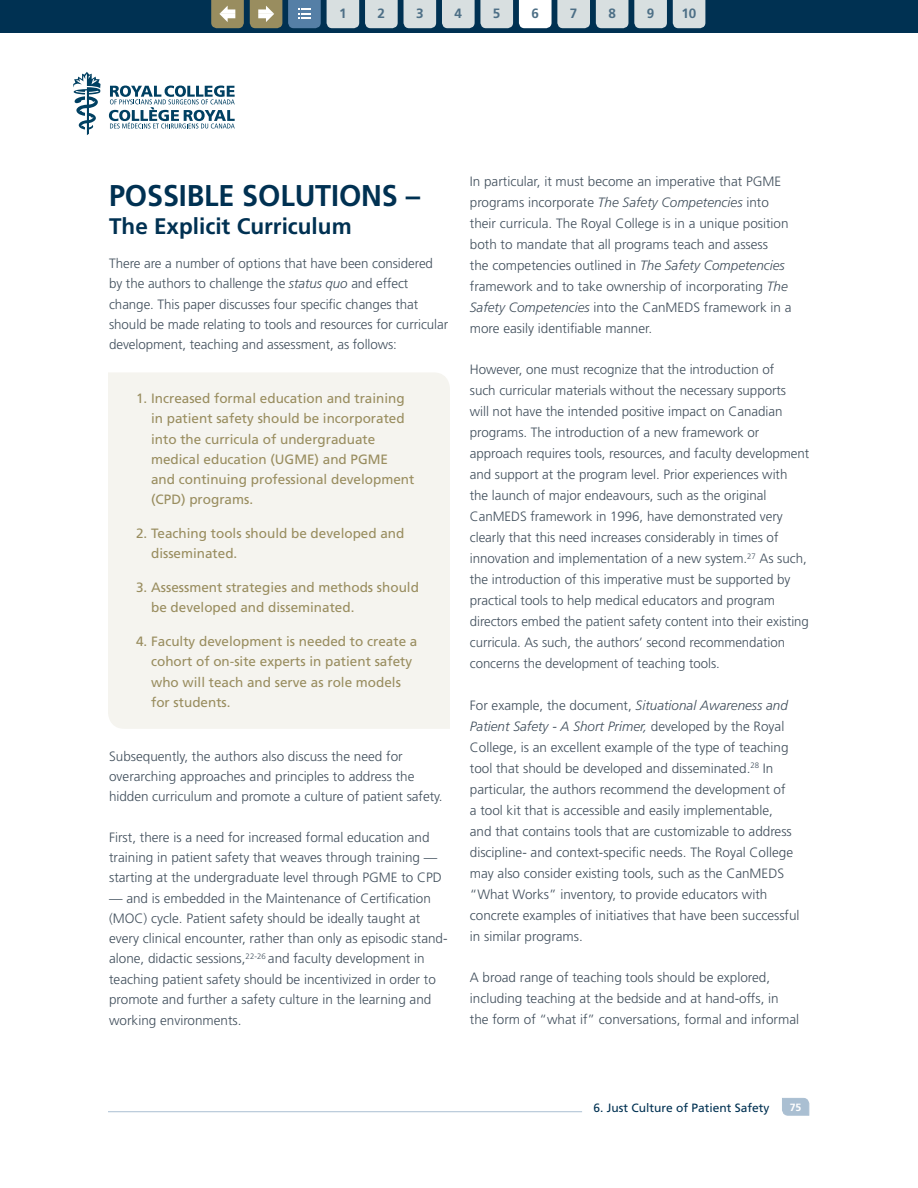
<style>
.page{position:relative;width:918px;height:1188px;background:#fff}
.page>*{position:absolute;margin:0;border:0;box-sizing:border-box;transform-origin:0 0}
.t1{font:700 30px "Frutiger";letter-spacing:-.005em;color:#003152;scale:.96 1}
.t2{font:700 22.5px "Frutiger";color:#003152}
.t3{font:300 13.5px/21px "Frutiger";color:#414f5c}
.t4{font:13.5px/20.2px "Frutiger";color:#998d5f}
.t5{font:700 13.5px "Frutiger";color:#4d6f86}
.t6{font:12px "Frutiger";color:#003152}
.t7{font:700 10.5px "Frutiger";color:#fff}
.s1{font-style:italic}
</style>
<div class="page">
<div style="left:108px;top:373px;width:342px;height:356px;background:#f5f4ef"></div>
<svg style="left:73px;top:72px;width:28px;height:63px"></svg>
<svg style="left:109px;top:86px;width:126px;height:43px"></svg>
<svg style="left:782px;top:1098px;width:27px;height:18px"></svg>
<hr style="left:108px;top:1111px;width:474px;height:1px;background:#aabfd2">
<div style="left:0;top:0;width:918px;height:33px;background:#003152"></div>
<svg style="left:327px;top:0;width:32px;height:28px"></svg>
<svg style="left:365px;top:0;width:33px;height:28px"></svg>
<svg style="left:404px;top:0;width:32px;height:28px"></svg>
<svg style="left:442px;top:0;width:71px;height:28px;background:#c3ced2"></svg>
<svg style="left:519px;top:0;width:71px;height:28px;background:#d5dde0"></svg>
<svg style="left:596px;top:0;width:32px;height:28px"></svg>
<svg style="left:634px;top:0;width:33px;height:28px"></svg>
<svg style="left:673px;top:0;width:32px;height:28px"></svg>
<svg style="left:288px;top:0;width:33px;height:28px"></svg>
<svg style="left:250px;top:0;width:32px;height:28px"></svg>
<svg style="left:211px;top:0;width:33px;height:28px"></svg>
<p class="t5" style="left:339px;top:6px;width:9px">1</p>
<p class="t5" style="left:378px;top:6px;width:9px">2</p>
<p class="t5" style="left:416px;top:6px;width:9px">3</p>
<p class="t5" style="left:455px;top:6px;width:9px">4</p>
<p class="t5" style="left:493px;top:6px;width:9px">5</p>
<p class="t5" style="left:531px;top:6px;width:9px">6</p>
<p class="t5" style="left:570px;top:6px;width:9px">7</p>
<p class="t5" style="left:608px;top:6px;width:9px">8</p>
<p class="t5" style="left:647px;top:6px;width:9px">9</p>
<p class="t5" style="left:681px;top:6px;width:17px">10</p>
<h1 class="t1" style="left:109px;top:178px;width:56px">Possibl</h1>
<h1 class="t1" style="left:219px;top:178px;width:211px">e solutions –</h1>
<h2 class="t2" style="left:109px;top:213px;width:244px">The Explicit Curriculum</h2>
<p class="t3" style="left:109px;top:253px;width:341px;line-height:20.2px">There are a number of options that have been considered by the authors to challenge the <span class="s1">status quo</span> and effect change. This paper discusses four specific changes that should be made relating to tools and resources for curricular development, teaching and assessment, as follows:</p>
<p class="t4" style="left:151px;top:388px;width:265px;text-indent:-15px">1. Increased formal education and training in patient safety should be incorporated into the curricula of undergraduate medical education (UGME) and PGME and continuing professional development (CPD) programs.</p>
<p class="t4" style="left:151px;top:523px;width:255px;text-indent:-15px">2. Teaching tools should be developed and disseminated.</p>
<p class="t4" style="left:151px;top:577px;width:269px;text-indent:-15px">3. Assessment strategies and methods should be developed and disseminated.</p>
<p class="t4" style="left:151px;top:631px;width:268px;text-indent:-15px">4. Faculty development is needed to create a cohort of on-site experts in patient safety who will teach and serve as role models for students.</p>
<p class="t3" style="left:109px;top:746px;width:335px;line-height:20.2px">Subsequently, the authors also discuss the need for overarching approaches and principles to address the hidden curriculum and promote a culture of patient safety.</p>
<p class="t3" style="left:109px;top:827px;width:334px;line-height:20.2px">First, there is a need for increased formal education and training in patient safety that weaves through training — starting at the undergraduate level through PGME to CPD</p>
<p class="t3" style="left:109px;top:888px;width:340px;line-height:20.4px">— and is embedded in the Maintenance of Certification (MOC) cycle. Patient safety should be ideally taught at every clinical encounter, rather than only as episodic stand&shy;alone, didactic sessions,<sup>22-26</sup> and faculty development in teaching patient safety should be incentivized in order to promote and further a safety culture in the learning and working environments.</p>
<p class="t3" style="left:470px;top:171px;width:323px">In particular, it must become an imperative that PGME programs incorporate <span class="s1">The Safety Competencies</span> into their curricula. The Royal College is in a unique position both to mandate that all programs teach and assess<br>the competencies outlined in <span class="s1">The Safety Competencies </span>framework and to take ownership of incorporating <span class="s1">The Safety Competencies</span> into the CanMEDS framework in a more easily identifiable manner.</p>
<p class="t3" style="left:470px;top:359px;width:341px">However, one must recognize that the introduction of<br>such curricular materials without the necessary supports<br>will not have the intended positive impact on Canadian programs. The introduction of a new framework or approach requires tools, resources, and faculty development and support at the program level. Prior experiences with<br>the launch of major endeavours, such as the original CanMEDS framework in 1996, have demonstrated very clearly that this need increases considerably in times of innovation and implementation of a new system.<sup>27</sup> As such, the introduction of this imperative must be supported by practical tools to help medical educators and program directors embed the patient safety content into their existing curricula. As such, the authors’ second recommendation concerns the development of teaching tools.</p>
<p class="t3" style="left:470px;top:694px;width:331px">For example, the document, <span class="s1">Situational Awareness and Patient Safety - A Short Primer,</span> developed by the Royal College, is an excellent example of the type of teaching tool that should be developed and disseminated.<sup>28</sup> In particular, the authors recommend the development of<br>a tool kit that is accessible and easily implementable,<br>and that contains tools that are customizable to address discipline- and context-specific needs. The Royal College may also consider existing tools, such as the CanMEDS “What Works” inventory, to provide educators with concrete examples of initiatives that have been successful in similar programs.</p>
<p class="t3" style="left:470px;top:967px;width:331px">A broad range of teaching tools should be explored, including teaching at the bedside and at hand-offs, in the form of “what if” conversations, formal and informal</p>
<p class="t6" style="left:593px;top:1100px;width:178px">6. Just Culture of Patient Safety</p>
<p class="t7" style="left:790px;top:1101px;width:13px">75</p>
</div>
